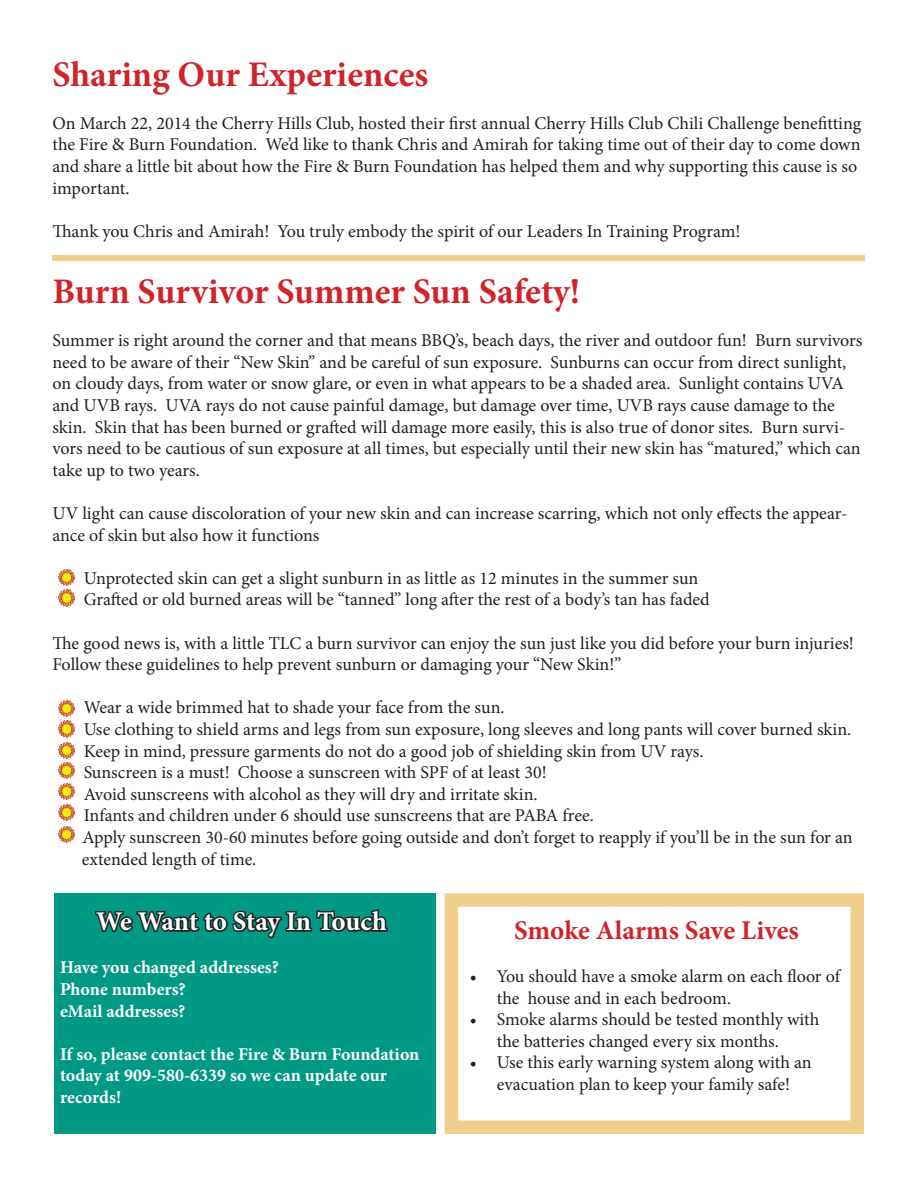
<style>
.page{position:relative;width:918px;height:1188px;background:#fff}
.page>*{position:absolute;margin:0;border:0;box-sizing:border-box;transform-origin:0 0}
.t1{font:700 36px "Minion Pro";color:#d1232a}
.t2{font:700 27px "Minion Pro";color:#d1232a}
.t3{font:700 27px "Minion Pro";letter-spacing:-.01em;color:#fff}
.t4{font:18px/21.6px "Minion Pro";color:#231f20}
.t5{font:700 18px/21.6px "Minion Pro";color:#fff}
</style>
<div class="page">
<div style="left:52px;top:255px;width:813px;height:5px;background:#f1ce8c"></div>
<div style="left:445px;top:893px;width:419px;height:241px;border:14px solid #f1ce8c"></div>
<div style="left:54px;top:893px;width:382px;height:241px;background:#009984"></div>
<svg style="left:95px;top:909px;width:293px;height:30px"></svg>
<img style="left:58px;top:569px;width:17px;height:16px">
<img style="left:58px;top:590px;width:17px;height:16px">
<img style="left:58px;top:701px;width:17px;height:16px">
<img style="left:58px;top:721px;width:17px;height:16px">
<img style="left:58px;top:742px;width:17px;height:17px">
<img style="left:58px;top:763px;width:17px;height:16px">
<img style="left:58px;top:783px;width:17px;height:17px">
<img style="left:58px;top:804px;width:17px;height:16px">
<img style="left:58px;top:826px;width:17px;height:17px">
<h1 class="t1" style="left:52px;top:49px;width:377px">Sharing Our Experiences</h1>
<p class="t4" style="left:52px;top:112px;width:810px">On March 22, 2014 the Cherry Hills Club, hosted their first annual Cherry Hills Club Chili Challenge benefitting the Fire &amp; Burn Foundation. We’d like to thank Chris and Amirah for taking time out of their day to come down and share a little bit about how the Fire &amp; Burn Foundation has helped them and why supporting this cause is so important.</p>
<p class="t4" style="left:52px;top:220px;width:690px">Thank you Chris and Amirah! You truly embody the spirit of our Leaders In Training Program!</p>
<h1 class="t1" style="left:52px;top:266px;width:529px">Burn Survivor Summer Sun Safety!</h1>
<p class="t4" style="left:52px;top:330px;width:812px">Summer is right around the corner and that means BBQ’s, beach days, the river and outdoor fun! Burn survivors need to be aware of their “New Skin” and be careful of sun exposure. Sunburns can occur from direct sunlight, on cloudy days, from water or snow glare, or even in what appears to be a shaded area. Sunlight contains UVA and UVB rays. UVA rays do not cause painful damage, but damage over time, UVB rays cause damage to the skin. Skin that has been burned or grafted will damage more easily, this is also true of donor sites. Burn survi&shy;vors need to be cautious of sun exposure at all times, but especially until their new skin has “matured,” which can take up to two years.</p>
<p class="t4" style="left:52px;top:503px;width:797px">UV light can cause discoloration of your new skin and can increase scarring, which not only effects the appear&shy;ance of skin but also how it functions</p>
<p class="t4" style="left:84px;top:567px;width:628px">Unprotected skin can get a slight sunburn in as little as 12 minutes in the summer sun<br>Grafted or old burned areas will be “tanned” long after the rest of a body’s tan has faded</p>
<p class="t4" style="left:52px;top:632px;width:803px">The good news is, with a little TLC a burn survivor can enjoy the sun just like you did before your burn injuries!<br>Follow these guidelines to help prevent sunburn or damaging your “New Skin!”</p>
<p class="t4" style="left:82px;top:697px;width:772px">Wear a wide brimmed hat to shade your face from the sun.<br>Use clothing to shield arms and legs from sun exposure, long sleeves and long pants will cover burned skin.<br>Keep in mind, pressure garments do not do a good job of shielding skin from UV rays.<br>Sunscreen is a must! Choose a sunscreen with SPF of at least 30!<br>Avoid sunscreens with alcohol as they will dry and irritate skin.<br>Infants and children under 6 should use sunscreens that are PABA free.<br>Apply sunscreen 30-60 minutes before going outside and don’t forget to reapply if you’ll be in the sun for an extended length of time.</p>
<h2 class="t3" style="left:96px;top:902px;width:292px">We Want to Stay In Touch</h2>
<p class="t5" style="left:60px;top:957px;width:221px">Have you changed addresses?<br>Phone numbers?<br>eMail addresses?</p>
<p class="t5" style="left:60px;top:1043px;width:361px">If so, please contact the Fire &amp; Burn Foundation today at 909-580-6339 so we can update our records!</p>
<h2 class="t2" style="left:514px;top:911px;width:286px">Smoke Alarms Save Lives</h2>
<p class="t4" style="left:497px;top:965px;width:345px;text-indent:-27px">• You should have a smoke alarm on each floor of the house and in each bedroom.</p>
<p class="t4" style="left:497px;top:1009px;width:324px;text-indent:-27px">• Smoke alarms should be tested monthly with the batteries changed every six months.</p>
<p class="t4" style="left:470px;top:1052px;width:343px;text-align:center">• Use this early warning system along with an evacuation plan to keep your family safe!</p>
</div>
